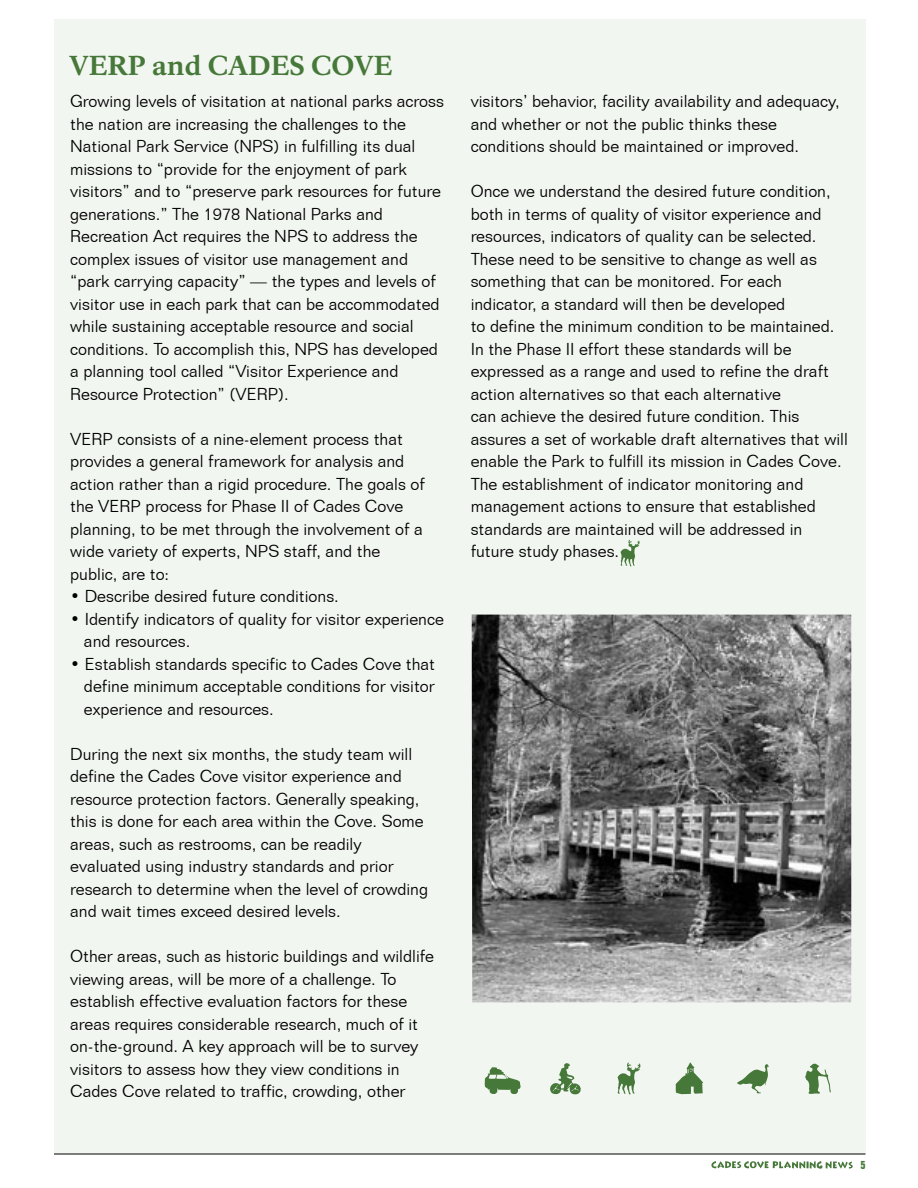
<style>
.page{position:relative;width:918px;height:1188px;background:#fff}
.page>*{position:absolute;margin:0;border:0;box-sizing:border-box;transform-origin:0 0}
.t1{font:700 27px "NPS Rawlinson Two";color:#467939}
.t2{font:300 16.8px/22.5px "Folio BT";color:#000}
.t3{font:700 condensed 12px "Folio BT";color:#467939}
</style>
<div class="page">
<div style="left:54px;top:19px;width:812px;height:1135px;background:#f2f6f1"></div>
<svg style="left:711px;top:1161px;width:142px;height:8px"></svg>
<svg style="left:620px;top:540px;width:20px;height:26px"></svg>
<hr style="left:54px;top:1154px;width:812px;height:1px;background:#000">
<img style="left:472px;top:615px;width:379px;height:387px">
<svg style="left:675px;top:1062px;width:28px;height:32px"></svg>
<svg style="left:617px;top:1063px;width:23px;height:32px"></svg>
<svg style="left:805px;top:1064px;width:26px;height:30px"></svg>
<svg style="left:550px;top:1063px;width:31px;height:32px"></svg>
<svg style="left:737px;top:1064px;width:32px;height:29px"></svg>
<svg style="left:485px;top:1067px;width:36px;height:27px"></svg>
<p class="t1" style="left:69px;top:49px;width:325px">VERP and CADES COVE</p>
<p class="t2" style="left:70px;top:90px;width:375px">Growing levels of visitation at national parks across the nation are increasing the challenges to the National Park Service (NPS) in fulfilling its dual missions to “provide for the enjoyment of park visitors” and to “preserve park resources for future generations.” The 1978 National Parks and Recreation Act requires the NPS to address the complex issues of visitor use management and “park carrying capacity” — the types and levels of visitor use in each park that can be accommodated while sustaining acceptable resource and social conditions. To accomplish this, NPS has developed a planning tool called “Visitor Experience and Resource Protection” (VERP).</p>
<p class="t2" style="left:70px;top:427px;width:356px">VERP consists of a nine-element process that provides a general framework for analysis and action rather than a rigid procedure. The goals of the VERP process for Phase II of Cades Cove planning, to be met through the involvement of a wide variety of experts, NPS staff, and the public, are to:</p>
<p class="t2" style="left:70px;top:585px;width:270px">• Describe desired future conditions.</p>
<p class="t2" style="left:70px;top:607px;width:375px">• Identify indicators of quality for visitor experience</p>
<p class="t2" style="left:84px;top:630px;width:108px">and resources.</p>
<p class="t2" style="left:70px;top:652px;width:366px">• Establish standards specific to Cades Cove that</p>
<p class="t2" style="left:84px;top:675px;width:352px">define minimum acceptable conditions for visitor</p>
<p class="t2" style="left:84px;top:697px;width:191px">experience and resources.</p>
<p class="t2" style="left:70px;top:742px;width:360px">During the next six months, the study team will define the Cades Cove visitor experience and resource protection factors. Generally speaking, this is done for each area within the Cove. Some areas, such as restrooms, can be readily evaluated using industry standards and prior research to determine when the level of crowding and wait times exceed desired levels.</p>
<p class="t2" style="left:70px;top:945px;width:365px">Other areas, such as historic buildings and wildlife viewing areas, will be more of a challenge. To establish effective evaluation factors for these areas requires considerable research, much of it on-the-ground. A key approach will be to survey visitors to assess how they view conditions in Cades Cove related to traffic, crowding, other</p>
<p class="t2" style="left:471px;top:90px;width:370px">visitors’ behavior, facility availability and adequacy, and whether or not the public thinks these conditions should be maintained or improved.</p>
<p class="t2" style="left:471px;top:180px;width:379px">Once we understand the desired future condition, both in terms of quality of visitor experience and resources, indicators of quality can be selected.<br>These need to be sensitive to change as well as something that can be monitored. For each indicator, a standard will then be developed<br>to define the minimum condition to be maintained.<br>In the Phase II effort these standards will be expressed as a range and used to refine the draft action alternatives so that each alternative<br>can achieve the desired future condition. This assures a set of workable draft alternatives that will enable the Park to fulfill its mission in Cades Cove.<br>The establishment of indicator monitoring and management actions to ensure that established standards are maintained will be addressed in future study phases.</p>
<p class="t3" style="left:861px;top:1157px;width:7px">5</p>
</div>
